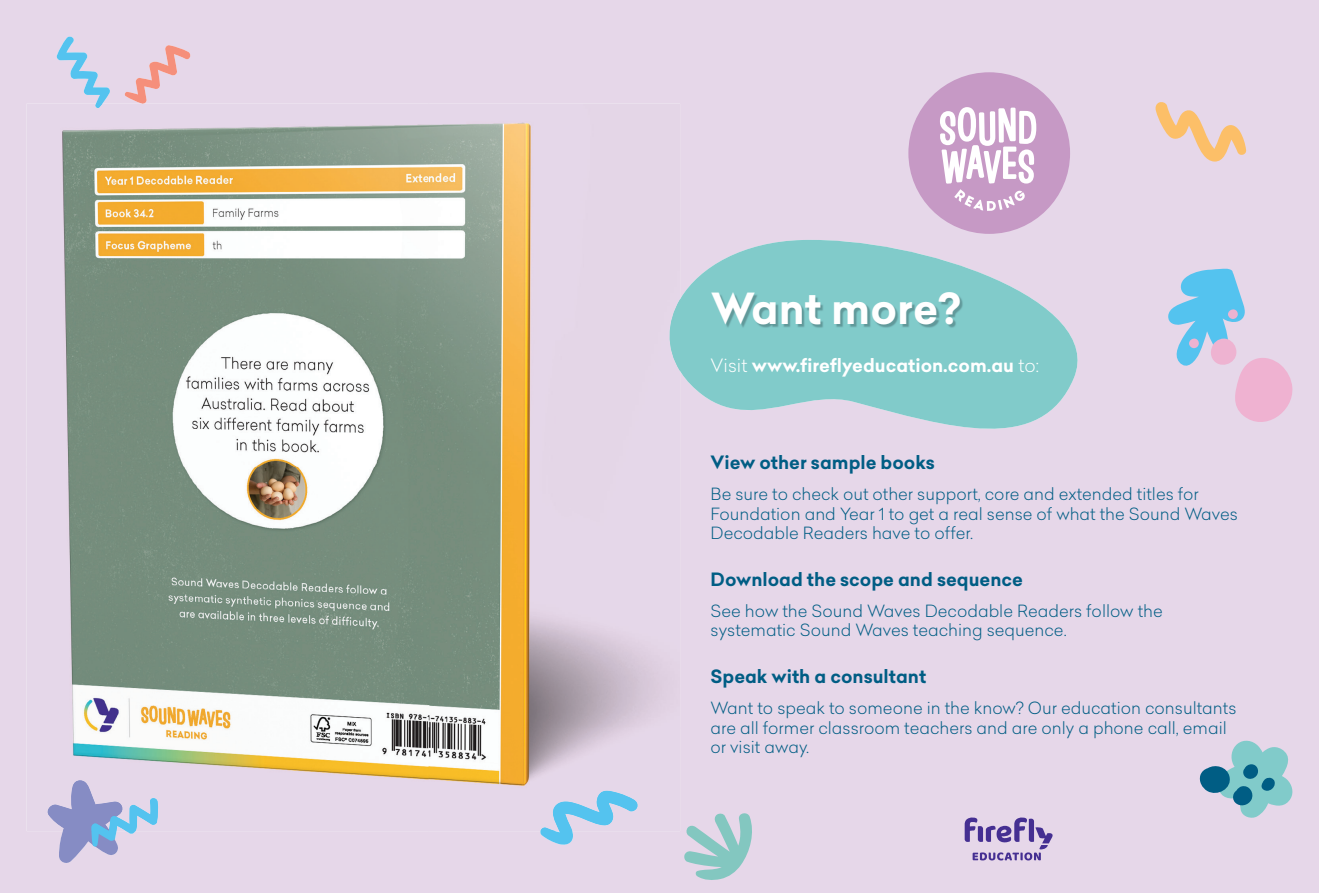
<style>
.page{position:relative;width:1319px;height:893px;background:#fff}
.page>*{position:absolute;margin:0;border:0;box-sizing:border-box;transform-origin:0 0}
.t1{font:700 42px "Celias";color:#fff}
.t2{font:700 18px "Celias";color:#005d84}
.t3{font:700 18px "Celias";color:#fff}
.t4{font:300 16.5px/19.8px "Celias";color:#005d84}
.s1{font-weight:300}
</style>
<div class="page">
<div style="left:0;top:0;width:1318px;height:893px;background:#e6d7e9"></div>
<svg style="left:964px;top:818px;width:88px;height:42px;background:#af9ecb"></svg>
<div style="left:908px;top:72px;width:161px;height:162px;background:#c699c5;border-radius:50%"></div>
<svg style="left:940px;top:107px;width:96px;height:104px"></svg>
<svg style="left:1167px;top:268px;width:126px;height:165px;background:#cacce6"></svg>
<svg style="left:1154px;top:101px;width:92px;height:61px;background:#edcebd"></svg>
<svg style="left:683px;top:811px;width:72px;height:70px;background:#b5cfd5"></svg>
<svg style="left:538px;top:831px;width:100px;height:15px"></svg>
<svg style="left:1198px;top:739px;width:95px;height:81px;background:#99becc"></svg>
<svg style="left:45px;top:831px;width:113px;height:34px;background:#c3c2df"></svg>
<svg style="left:680px;top:237px;width:426px;height:219px;background:#abd0d7"></svg>
<img style="left:27px;top:104px;width:653px;height:727px">
<svg style="left:124px;top:45px;width:68px;height:60px;background:#e9c6ce"></svg>
<svg style="left:56px;top:34px;width:55px;height:75px;background:#c3d2ea"></svg>
<img style="left:540px;top:791px;width:98px;height:40px">
<img style="left:45px;top:780px;width:80px;height:51px">
<img style="left:91px;top:798px;width:67px;height:33px">
<img style="left:665px;top:299px;width:15px;height:72px">
<img style="left:712px;top:294px;width:251px;height:34px">
<h1 class="t1" style="left:710px;top:279px;width:251px">Want more?</h1>
<p class="t3" style="left:710px;top:352px;width:330px"><span class="s1">Visit</span> www.fireflyeducation.com.au <span class="s1">to:</span></p>
<p class="t2" style="left:710px;top:450px;width:226px">View other sample books</p>
<p class="t4" style="left:710px;top:483px;width:529px">Be sure to check out other support, core and extended titles for<br>Foundation and Year 1 to get a real sense of what the Sound Waves<br>Decodable Readers have to offer.</p>
<p class="t2" style="left:710px;top:567px;width:314px">Download the scope and sequence</p>
<p class="t4" style="left:710px;top:600px;width:453px">See how the Sound Waves Decodable Readers follow the systematic Sound Waves teaching sequence.</p>
<p class="t2" style="left:710px;top:664px;width:217px">Speak with a consultant</p>
<p class="t4" style="left:710px;top:697px;width:527px">Want to speak to someone in the know? Our education consultants are all former classroom teachers and are only a phone call, email or visit away.</p>
</div>
